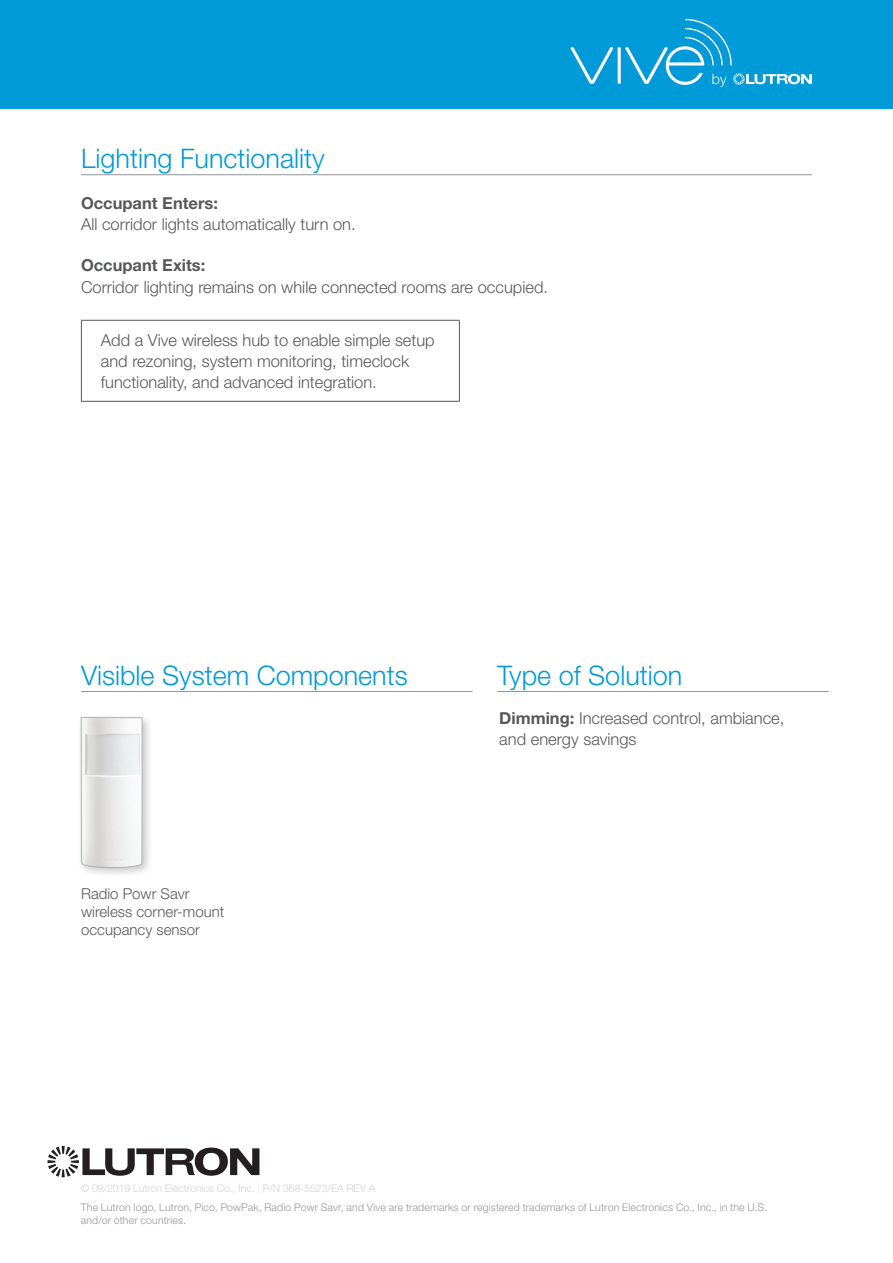
<style>
.page{position:relative;width:893px;height:1263px;background:#fff}
.page>*{position:absolute;margin:0;border:0;box-sizing:border-box;transform-origin:0 0}
.t1{font:300 27px "Helvetica Neue LT Std";color:#009ad9}
.t2{font:200 17.4px "Helvetica Neue LT Std";color:#d1d2d4}
.t3{font:300 16.5px/21px "Helvetica Neue LT Std";color:#57585a}
.t4{font:700 16.5px "Helvetica Neue LT Std";color:#57585a}
.t5{font:300 15px/18px "Helvetica Neue LT Std";color:#57585a}
.t6{font:300 10.5px/13.5px "Helvetica Neue LT Std";letter-spacing:.015em;color:#939598}
.t7{font:300 10.5px "Helvetica Neue LT Std";letter-spacing:-.005em;color:#d1d2d4}
.s1{font-weight:700}
.s2{font-weight:300;font-size:10.5px}
</style>
<div class="page">
<div style="left:0;top:0;width:893px;height:108px;background:#009ad9"></div>
<hr style="left:618px;top:47px;width:3px;height:37px;background:#fff">
<svg style="left:570px;top:47px;width:43px;height:37px"></svg>
<svg style="left:625px;top:19px;width:187px;height:68px"></svg>
<svg style="left:48px;top:1146px;width:211px;height:31px"></svg>
<hr style="left:497px;top:691px;width:332px;height:1px;background:#939598">
<hr style="left:81px;top:174px;width:731px;height:1px;background:#939598">
<hr style="left:81px;top:320px;width:379px;height:1px;background:#57585a">
<hr style="left:81px;top:321px;width:1px;height:80px;background:#57585a">
<hr style="left:459px;top:321px;width:1px;height:80px;background:#57585a">
<hr style="left:81px;top:401px;width:379px;height:1px;background:#57585a">
<hr style="left:81px;top:691px;width:391px;height:1px;background:#939598">
<div style="left:77px;top:713px;width:76px;height:166px;background:#231f20;opacity:.25"></div>
<svg style="left:81px;top:717px;width:62px;height:162px"></svg>
<h1 class="t1" style="left:81px;top:142px;width:245px">Lighting Functionality</h1>
<p class="t4" style="left:81px;top:193px;width:138px">Occupant Enters:</p>
<p class="t3" style="left:81px;top:213px;width:276px">All corridor lights automatically turn on.</p>
<p class="t4" style="left:81px;top:255px;width:126px">Occupant Exits:</p>
<p class="t3" style="left:81px;top:276px;width:469px">Corridor lighting remains on while connected rooms are occupied.</p>
<p class="t3" style="left:101px;top:329px;width:335px">Add a Vive wireless hub to enable simple setup and rezoning, system monitoring, timeclock functionality, and advanced integration.</p>
<h1 class="t1" style="left:81px;top:658px;width:328px">Visible System Components</h1>
<p class="t5" style="left:81px;top:884px;width:145px">Radio Powr Savr wireless corner-mount occupancy sensor</p>
<h1 class="t1" style="left:497px;top:658px;width:187px">Type of Solution</h1>
<p class="t3" style="left:499px;top:707px;width:287px"><span class="s1">Dimming:</span> Increased control, ambiance, and energy savings</p>
<p class="t2" style="left:252px;top:1178px;width:10px">I<span class="s2">.</span></p>
<p class="t7" style="left:81px;top:1181px;width:173px">© 09/2019 Lutron Electronics Co., Inc</p>
<p class="t7" style="left:263px;top:1181px;width:114px">P N/ 368-5523/EA REV A</p>
<p class="t6" style="left:81px;top:1200px;width:688px">The Lutron logo, Lutron, Pico, PowPak, Radio Powr Savr, and Vive are trademarks or registered trademarks of Lutron Electronics Co., Inc in., the U S. . and/or other countries.</p>
</div>
